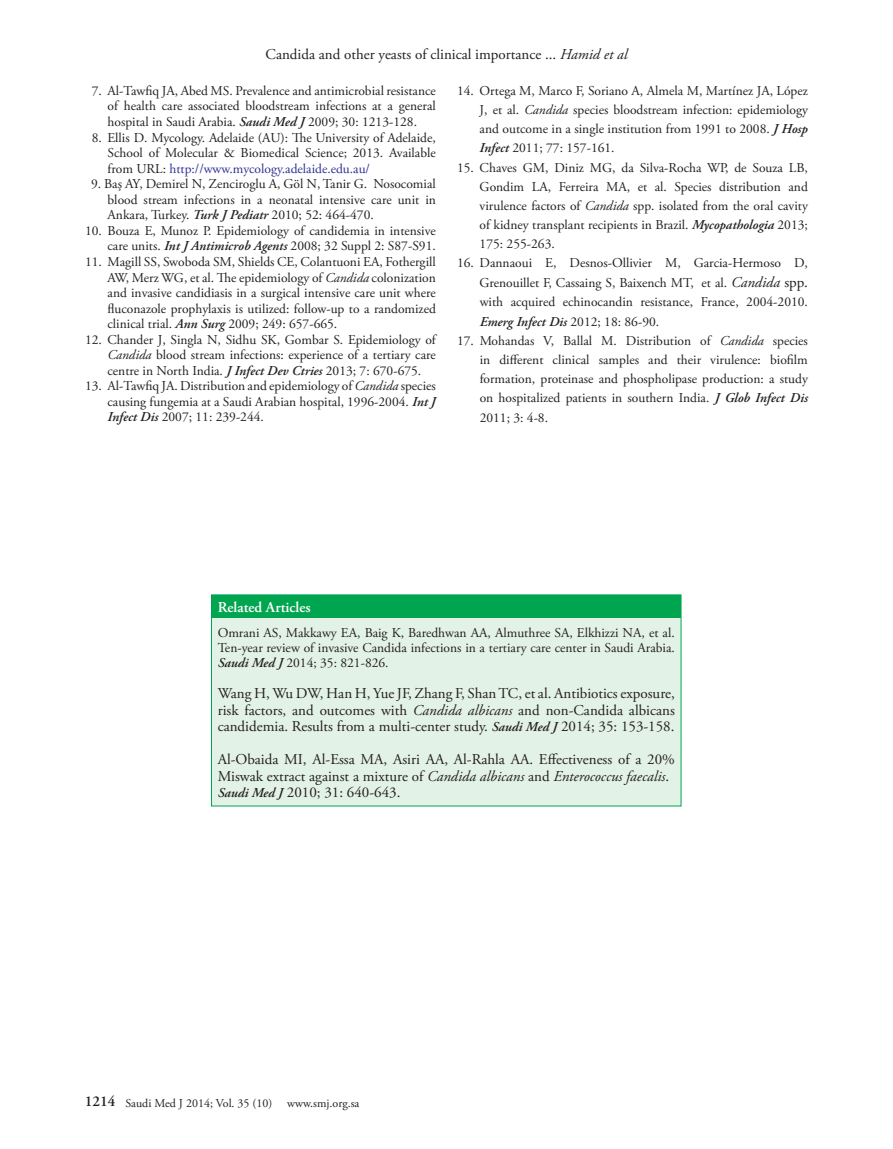
<style>
.page{position:relative;width:893px;height:1149px;background:#fff}
.page>*{position:absolute;margin:0;border:0;box-sizing:border-box;transform-origin:0 0}
.t1{font:15px/16.5px "Adobe Garamond Pro";color:#231f20;text-align:justify}
.t2{font:600 15px "Adobe Garamond Pro";color:#fff}
.t3{font:600 15px "Adobe Garamond Pro";color:#231f20}
.t4{font:13.5px/15.6px "Adobe Garamond Pro";color:#231f20;text-align:justify}
.t5{font:12px "Adobe Garamond Pro";color:#231f20}
.s1{font-style:italic}
.s2{font-weight:600;font-style:italic}
.s3{color:#2e3092}
.s4{font-style:italic;font-size:15px}
.s5{font-size:15px}
.s6{font-weight:600;font-style:italic;font-size:13.5px}
</style>
<div class="page">
<div style="left:212px;top:595px;width:469px;height:23px;background:#00a54f"></div>
<div style="left:212px;top:618px;width:469px;height:187px;background:#e3f2e7"></div>
<div style="left:211px;top:594px;width:470px;height:212px;border:1px solid #00a54f"></div>
<p class="t1" style="left:266px;top:47px;width:363px">Candida and other yeasts of clinical importance ... <span class="s1">Hamid et al</span></p>
<p class="t4" style="left:108px;top:83px;width:330px;text-indent:-16px">7. Al-Tawfiq JA, Abed MS. Prevalence and antimicrobial resistance of health care associated bloodstream infections at a general hospital in Saudi Arabia. <span class="s2">Saudi Med J</span> 2009; 30: 1213-128.</p>
<p class="t4" style="left:108px;top:130px;width:330px;text-indent:-16px">8. Ellis D. Mycology. Adelaide (AU): The University of Adelaide, School of Molecular &amp; Biomedical Science; 2013. Available from URL: <span class="s3">http://www.mycology.adelaide.edu.au/</span></p>
<p class="t4" style="left:108px;top:176px;width:330px;text-indent:-16px">9. Baş AY, Demirel N, Zenciroglu A, Göl N, Tanir G. Nosocomial blood stream infections in a neonatal intensive care unit in Ankara, Turkey. <span class="s2">Turk J Pediatr</span> 2010; 52: 464-470.</p>
<p class="t4" style="left:85px;top:223px;width:352px;text-align:right">10. Bouza E, Munoz P. Epidemiology of candidemia in intensive care units. <span class="s2">Int J Antimicrob Agents</span> 2008; 32 Suppl 2: S87-S91.</p>
<p class="t4" style="left:108px;top:254px;width:330px;text-indent:-23px">11. Magill SS, Swoboda SM, Shields CE, Colantuoni EA, Fothergill AW, Merz WG, et al. The epidemiology of <span class="s1">Candida</span> colonization and invasive candidiasis in a surgical intensive care unit where fluconazole prophylaxis is utilized: follow-up to a randomized clinical trial. <span class="s2">Ann Surg</span> 2009; 249: 657-665.</p>
<p class="t4" style="left:108px;top:332px;width:330px;text-indent:-23px">12. Chander J, Singla N, Sidhu SK, Gombar S. Epidemiology of <span class="s1">Candida</span> blood stream infections: experience of a tertiary care centre in North India. <span class="s2">J Infect Dev Ctries</span> 2013; 7: 670-675.</p>
<p class="t4" style="left:108px;top:378px;width:330px;text-indent:-23px">13. Al-Tawfiq JA. Distribution and epidemiology of <span class="s1">Candida</span> species causing fungemia at a Saudi Arabian hospital, 1996-2004. <span class="s2">Int J Infect Dis</span> 2007; 11: 239-244.</p>
<p class="t4" style="left:480px;top:81px;width:330px;line-height:19.2px;text-indent:-23px">14. Ortega M, Marco F, Soriano A, Almela M, Martínez JA, López J, et al. <span class="s1">Candida</span> species bloodstream infection: epidemiology and outcome in a single institution from 1991 to 2008. <span class="s2">J Hosp Infect</span> 2011; 77: 157-161.</p>
<p class="t4" style="left:480px;top:158px;width:330px;line-height:19.2px;text-indent:-23px">15. Chaves GM, Diniz MG, da Silva-Rocha WP, de Souza LB, Gondim LA, Ferreira MA, et al. Species distribution and virulence factors of <span class="s1">Candida</span> spp. isolated from the oral cavity of kidney transplant recipients in Brazil. <span class="s2">Mycopathologia</span> 2013; 175: 255-263.</p>
<p class="t4" style="left:480px;top:254px;width:330px;line-height:19.4px;text-indent:-23px">16. Dannaoui E, Desnos-Ollivier M, Garcia-Hermoso D, Grenouillet F, Cassaing S, Baixench MT, et al. <span class="s4">Candida</span> <span class="s5">spp. </span>with acquired echinocandin resistance, France, 2004-2010.<br><span class="s2">Emerg Infect Dis</span> 2012; 18: 86-90.</p>
<p class="t4" style="left:480px;top:331px;width:330px;line-height:19.2px;text-indent:-23px">17. Mohandas V, Ballal M. Distribution of <span class="s1">Candida</span> species in different clinical samples and their virulence: biofilm formation, proteinase and phospholipase production: a study on hospitalized patients in southern India. <span class="s2">J Glob Infect Dis </span>2011; 3: 4-8.</p>
<p class="t2" style="left:218px;top:598px;width:95px">Related Articles</p>
<p class="t4" style="left:218px;top:625px;width:459px;line-height:15px">Omrani AS, Makkawy EA, Baig K, Baredhwan AA, Almuthree SA, Elkhizzi NA, et al.<br>Ten-year review of invasive Candida infections in a tertiary care center in Saudi Arabia.<br><span class="s2">Saudi Med J</span> 2014; 35: 821-826.</p>
<p class="t1" style="left:218px;top:685px;width:459px">Wang H, Wu DW, Han H, Yue JF, Zhang F, Shan TC, et al. Antibiotics exposure, risk factors, and outcomes with <span class="s1">Candida albicans</span> and non-Candida albicans candidemia. Results from a multi-center study. <span class="s6">Saudi Med J</span> 2014; 35: 153-158.</p>
<p class="t1" style="left:218px;top:751px;width:459px;text-align:left">Al-Obaida MI, Al-Essa MA, Asiri AA, Al-Rahla AA. Effectiveness of a 20%<br>Miswak extract against a mixture of <span class="s1">Candida albicans</span> and <span class="s1">Enterococcus faecalis</span>.<br><span class="s6">Saudi Med J</span> 2010; 31: 640-643.</p>
<p class="t3" style="left:85px;top:1092px;width:32px">1214</p>
<p class="t5" style="left:126px;top:1095px;width:148px">Saudi Med J 2014; Vol. 35 (10)</p>
<p class="t5" style="left:287px;top:1095px;width:74px">www.smj.org.sa</p>
</div>
